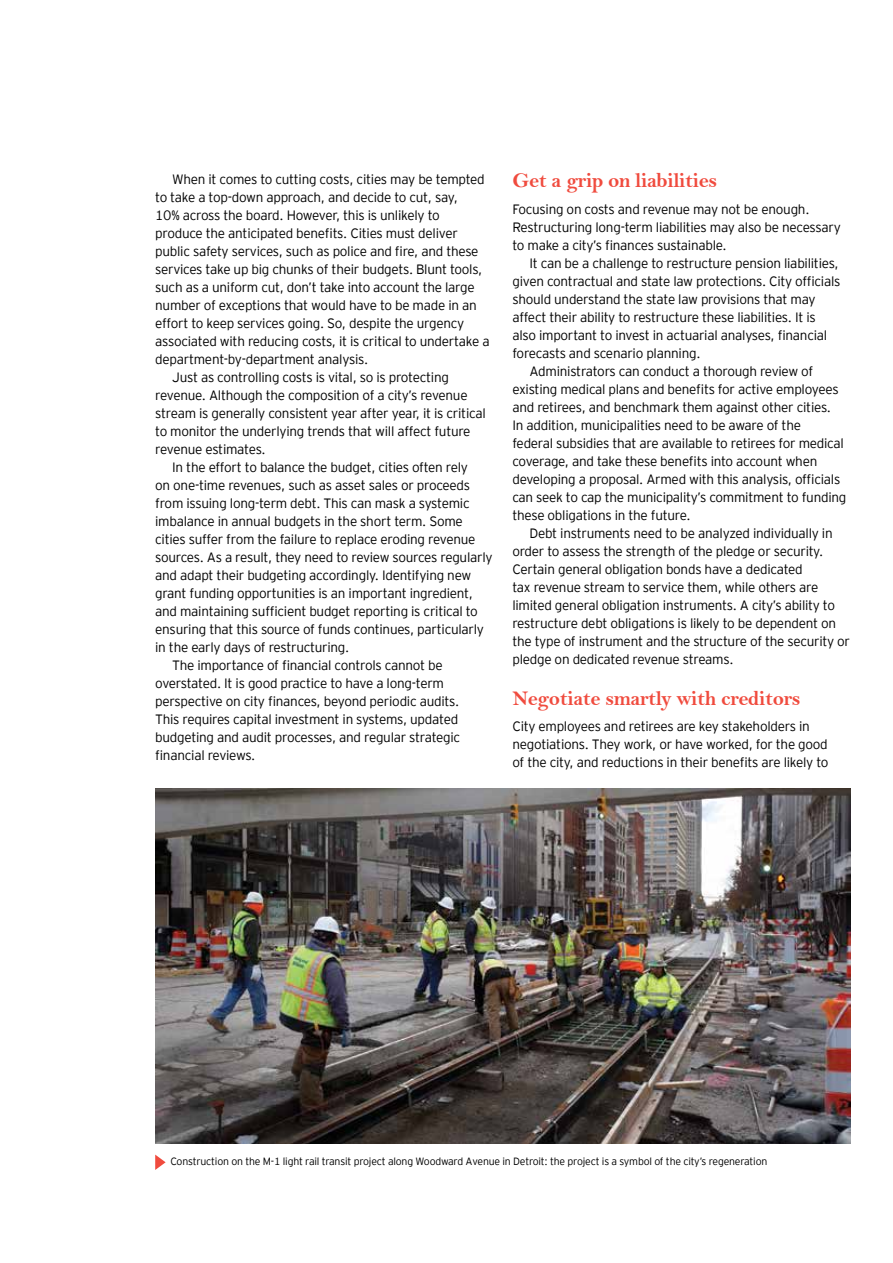
<style>
.page{position:relative;width:893px;height:1263px;background:#fff}
.page>*{position:absolute;margin:0;border:0;box-sizing:border-box;transform-origin:0 0}
.t1{font:21px "Bell MT Bold";letter-spacing:-.02em;color:#f04b3e}
.t2{font:300 13.5px/18px "EY Interstate";letter-spacing:-.02em;color:#000}
.t3{font:300 10.5px "EY Interstate";letter-spacing:-.02em;color:#000}
</style>
<div class="page">
<img style="left:155px;top:789px;width:695px;height:355px">
<svg style="left:155px;top:1154px;width:11px;height:16px"></svg>
<p class="t2" style="left:172px;top:169px;width:314px">When it comes to cutting costs, cities may be tempted</p>
<p class="t2" style="left:155px;top:187px;width:304px">to take a top-down approach, and decide to cut, say,</p>
<p class="t2" style="left:155px;top:205px;width:286px">10% across the board. However, this is unlikely to</p>
<p class="t2" style="left:155px;top:223px;width:304px">produce the anticipated benefits. Cities must deliver</p>
<p class="t2" style="left:155px;top:241px;width:325px">public safety services, such as police and fire, and these</p>
<p class="t2" style="left:155px;top:259px;width:329px">services take up big chunks of their budgets. Blunt tools,</p>
<p class="t2" style="left:155px;top:277px;width:321px">such as a uniform cut, don’t take into account the large</p>
<p class="t2" style="left:155px;top:295px;width:323px">number of exceptions that would have to be made in an</p>
<p class="t2" style="left:155px;top:313px;width:311px">effort to keep services going. So, despite the urgency</p>
<p class="t2" style="left:155px;top:331px;width:336px">associated with reducing costs, it is critical to undertake a</p>
<p class="t2" style="left:155px;top:349px;width:215px">department-by-department analysis.</p>
<p class="t2" style="left:172px;top:367px;width:278px">Just as controlling costs is vital, so is protecting</p>
<p class="t2" style="left:155px;top:385px;width:314px">revenue. Although the composition of a city’s revenue</p>
<p class="t2" style="left:155px;top:403px;width:332px">stream is generally consistent year after year, it is critical</p>
<p class="t2" style="left:155px;top:421px;width:317px">to monitor the underlying trends that will affect future</p>
<p class="t2" style="left:155px;top:439px;width:112px">revenue estimates.</p>
<p class="t2" style="left:172px;top:457px;width:297px">In the effort to balance the budget, cities often rely</p>
<p class="t2" style="left:155px;top:475px;width:316px">on one-time revenues, such as asset sales or proceeds</p>
<p class="t2" style="left:155px;top:493px;width:316px">from issuing long-term debt. This can mask a systemic</p>
<p class="t2" style="left:155px;top:511px;width:309px">imbalance in annual budgets in the short term. Some</p>
<p class="t2" style="left:155px;top:529px;width:322px">cities suffer from the failure to replace eroding revenue</p>
<p class="t2" style="left:155px;top:547px;width:339px">sources. As a result, they need to review sources regularly</p>
<p class="t2" style="left:155px;top:565px;width:318px">and adapt their budgeting accordingly. Identifying new</p>
<p class="t2" style="left:155px;top:583px;width:319px">grant funding opportunities is an important ingredient,</p>
<p class="t2" style="left:155px;top:601px;width:324px">and maintaining sufficient budget reporting is critical to</p>
<p class="t2" style="left:155px;top:619px;width:330px">ensuring that this source of funds continues, particularly</p>
<p class="t2" style="left:155px;top:637px;width:196px">in the early days of restructuring.</p>
<p class="t2" style="left:172px;top:655px;width:272px">The importance of financial controls cannot be</p>
<p class="t2" style="left:155px;top:673px;width:290px">overstated. It is good practice to have a long-term</p>
<p class="t2" style="left:155px;top:691px;width:305px">perspective on city finances, beyond periodic audits.</p>
<p class="t2" style="left:155px;top:709px;width:305px">This requires capital investment in systems, updated</p>
<p class="t2" style="left:155px;top:727px;width:307px">budgeting and audit processes, and regular strategic</p>
<p class="t2" style="left:155px;top:745px;width:102px">financial reviews.</p>
<h1 class="t1" style="left:512px;top:168px;width:206px">Get a grip on liabilities</h1>
<p class="t2" style="left:512px;top:199px;width:330px">Focusing on costs and revenue may not be enough.<br>Restructuring long-term liabilities may also be necessary to make a city’s finances sustainable.</p>
<p class="t2" style="left:529px;top:253px;width:311px">It can be a challenge to restructure pension liabilities,</p>
<p class="t2" style="left:512px;top:271px;width:330px">given contractual and state law protections. City officials</p>
<p class="t2" style="left:512px;top:289px;width:305px">should understand the state law provisions that may</p>
<p class="t2" style="left:512px;top:307px;width:305px">affect their ability to restructure these liabilities. It is</p>
<p class="t2" style="left:512px;top:325px;width:316px">also important to invest in actuarial analyses, financial</p>
<p class="t2" style="left:512px;top:343px;width:190px">forecasts and scenario planning.</p>
<p class="t2" style="left:529px;top:361px;width:285px">Administrators can conduct a thorough review of</p>
<p class="t2" style="left:512px;top:379px;width:328px">existing medical plans and benefits for active employees</p>
<p class="t2" style="left:512px;top:397px;width:320px">and retirees, and benchmark them against other cities.</p>
<p class="t2" style="left:512px;top:415px;width:290px">In addition, municipalities need to be aware of the</p>
<p class="t2" style="left:512px;top:433px;width:333px">federal subsidies that are available to retirees for medical</p>
<p class="t2" style="left:512px;top:451px;width:306px">coverage, and take these benefits into account when</p>
<p class="t2" style="left:512px;top:469px;width:329px">developing a proposal. Armed with this analysis, officials</p>
<p class="t2" style="left:512px;top:487px;width:336px">can seek to cap the municipality’s commitment to funding</p>
<p class="t2" style="left:512px;top:505px;width:180px">these obligations in the future.</p>
<p class="t2" style="left:529px;top:523px;width:305px">Debt instruments need to be analyzed individually in</p>
<p class="t2" style="left:512px;top:541px;width:312px">order to assess the strength of the pledge or security.</p>
<p class="t2" style="left:512px;top:559px;width:292px">Certain general obligation bonds have a dedicated</p>
<p class="t2" style="left:512px;top:577px;width:307px">tax revenue stream to service them, while others are</p>
<p class="t2" style="left:512px;top:595px;width:324px">limited general obligation instruments. A city’s ability to</p>
<p class="t2" style="left:512px;top:613px;width:325px">restructure debt obligations is likely to be dependent on</p>
<p class="t2" style="left:512px;top:631px;width:339px">the type of instrument and the structure of the security or</p>
<p class="t2" style="left:512px;top:649px;width:223px">pledge on dedicated revenue streams.</p>
<h1 class="t1" style="left:512px;top:686px;width:290px">Negotiate smartly with creditors</h1>
<p class="t2" style="left:512px;top:717px;width:318px">City employees and retirees are key stakeholders in negotiations. They work, or have worked, for the good of the city, and reductions in their benefits are likely to</p>
<p class="t3" style="left:170px;top:1154px;width:598px">Construction on the M-1 light rail transit project along Woodward Avenue in Detroit: the project is a symbol of the city’s regeneration</p>
</div>
